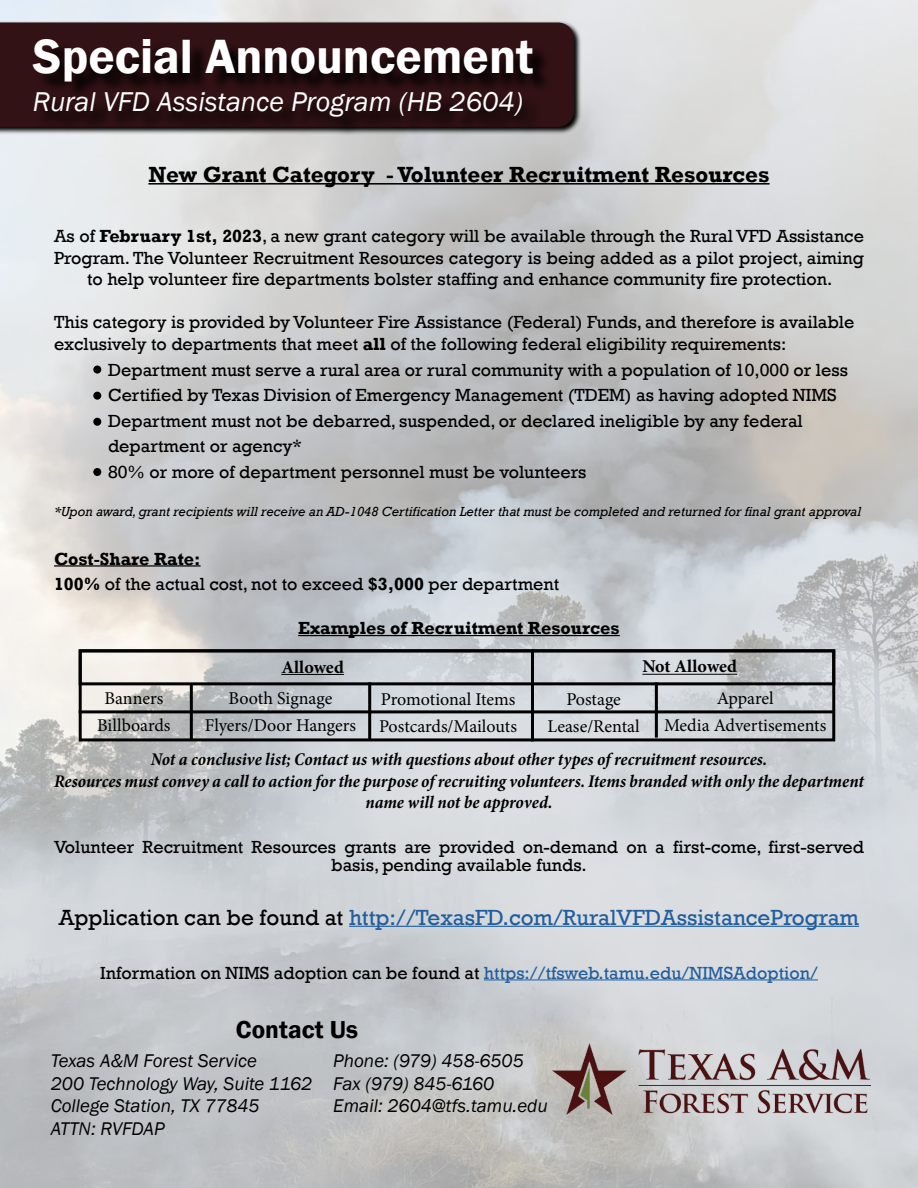
<style>
.page{position:relative;width:918px;height:1188px;background:#fff}
.page>*{position:absolute;margin:0;border:0;box-sizing:border-box;transform-origin:0 0}
.t1{font:600 49.5px "Franklin Gothic";color:#fff}
.t2{font:italic 27.9px "Franklin Gothic";color:#fff}
.t3{font:600 25.2px "Franklin Gothic";color:#000}
.t4{font:22.5px "Rockwell";color:#215e9e}
.t5{font:700 22.5px "Rockwell";color:#000}
.t6{font:italic 18.9px/22.6px "Franklin Gothic";color:#000}
.t7{font:18px/25.5px "Rockwell";color:#000}
.t8{font:italic 700 condensed 18px/21.6px "Minion Pro";letter-spacing:-.005em;color:#000;text-align:center}
.t9{font:18px/27px "Minion Pro";letter-spacing:-.005em;color:#000;text-align:center}
.t10{font:700 18px "Rockwell";color:#000}
.t11{font:700 18px "Minion Pro";color:#000}
.t12{font:italic 13.5px "Rockwell";color:#000}
.s1{font-weight:700}
.s2{color:#000}
.s3{color:#215e9e}
</style>
<div class="page">
<img style="left:0;top:0;width:918px;height:1188px">
<img style="left:553px;top:1044px;width:318px;height:71px">
<svg style="left:0;top:21px;width:582px;height:114px;background:#a1a2a4"></svg>
<div style="left:0;top:22px;width:574px;height:105px;background:#321215"></div>
<svg style="left:36px;top:42px;width:516px;height:94px;background:#2e181a"></svg>
<hr style="left:148px;top:183px;width:622px;height:2px;background:#000">
<hr style="left:54px;top:565px;width:147px;height:2px;background:#000">
<hr style="left:298px;top:635px;width:322px;height:1px;background:#000">
<hr style="left:349px;top:926px;width:510px;height:1px;background:#215e9e">
<hr style="left:484px;top:979px;width:334px;height:1px;background:#215e9e">
<div style="left:93px;top:366px;width:8px;height:8px;background:#000;border-radius:50%"></div>
<div style="left:93px;top:392px;width:8px;height:8px;background:#000;border-radius:50%"></div>
<div style="left:93px;top:418px;width:8px;height:8px;background:#000;border-radius:50%"></div>
<div style="left:93px;top:468px;width:8px;height:8px;background:#000;border-radius:50%"></div>
<hr style="left:281px;top:674px;width:63px;height:1px;background:#000">
<hr style="left:642px;top:674px;width:95px;height:1px;background:#000">
<div style="left:79px;top:649px;width:756px;height:92px;border:3px solid #000"></div>
<div style="left:79px;top:649px;width:756px;height:36px;border:3px solid #000"></div>
<hr style="left:531px;top:649px;width:3px;height:92px;background:#000">
<hr style="left:79px;top:710px;width:755px;height:3px;background:#000">
<hr style="left:190px;top:684px;width:3px;height:56px;background:#000">
<hr style="left:368px;top:682px;width:3px;height:58px;background:#000">
<hr style="left:655px;top:682px;width:3px;height:56px;background:#000">
<h1 class="t1" style="left:33px;top:26px;width:502px">Special Announcement</h1>
<h2 class="t2" style="left:33px;top:84px;width:492px">Rural VFD Assistance Program (HB 2604)</h2>
<p class="t5" style="left:148px;top:161px;width:623px">New Grant Category - Volunteer Recruitment Resources</p>
<p class="t7" style="left:54px;top:225px;width:812px;line-height:21.6px;text-align:center">As of <span class="s1">February 1st, 2023</span>, a new grant category will be available through the Rural VFD Assistance<br>Program. The Volunteer Recruitment Resources category is being added as a pilot project, aiming to help volunteer fire departments bolster staffing and enhance community fire protection.</p>
<p class="t7" style="left:54px;top:312px;width:802px;line-height:21.6px">This category is provided by Volunteer Fire Assistance (Federal) Funds, and therefore is available exclusively to departments that meet <span class="s1">all</span> of the following federal eligibility requirements:</p>
<p class="t7" style="left:108px;top:357px;width:742px">Department must serve a rural area or rural community with a population of 10,000 or less Certified by Texas Division of Emergency Management (TDEM) as having adopted NIMS Department must not be debarred, suspended, or declared ineligible by any federal department or agency*<br>80% or more of department personnel must be volunteers</p>
<p class="t12" style="left:54px;top:504px;width:809px">*Upon award, grant recipients will receive an AD-1048 Certification Letter that must be completed and returned for final grant approval</p>
<p class="t7" style="left:54px;top:546px;width:507px"><span class="s1">Cost-Share Rate:<br>100%</span> of the actual cost, not to exceed <span class="s1">$3,000</span> per department</p>
<p class="t10" style="left:298px;top:617px;width:323px">Examples of Recruitment Resources</p>
<p class="t11" style="left:281px;top:654px;width:64px">Allowed</p>
<p class="t11" style="left:642px;top:654px;width:96px">Not Allowed</p>
<p class="t9" style="left:97px;top:685px;width:75px">Banners<br>Billboards</p>
<p class="t9" style="left:205px;top:684px;width:153px">Booth Signage<br>Flyers/Door Hangers</p>
<p class="t8" style="left:54px;top:749px;width:811px">Not a conclusive list; Contact us with questions about other types of recruitment resources.<br>Resources must convey a call to action for the purpose of recruiting volunteers. Items branded with only the department name will not be approved.</p>
<p class="t9" style="left:379px;top:686px;width:139px;text-align:left">Promotional Items<br>Postcards/Mailouts</p>
<p class="t9" style="left:664px;top:685px;width:164px">Apparel<br>Media Advertisements</p>
<p class="t9" style="left:548px;top:686px;width:94px">Postage<br>Lease/Rental</p>
<p class="t7" style="left:54px;top:838px;width:811px;line-height:18px;text-align:center">Volunteer Recruitment Resources grants are provided on-demand on a first-come, first-served basis, pending available funds.</p>
<p class="t4" style="left:59px;top:904px;width:802px"><span class="s2">Application can be found at</span> http://TexasFD.com/RuralVFDAssistanceProgram</p>
<p class="t7" style="left:100px;top:960px;width:719px">Information on NIMS adoption can be found at <span class="s3">https://tfsweb.tamu.edu/NIMSAdoption/</span></p>
<h3 class="t3" style="left:236px;top:1015px;width:124px">Contact Us</h3>
<p class="t6" style="left:51px;top:1050px;width:263px">Texas A&amp;M Forest Service<br>200 Technology Way, Suite 1162<br>College Station, TX 77845<br>ATTN: RVFDAP</p>
<p class="t6" style="left:333px;top:1050px;width:216px">Phone: (979) 458-6505<br>Fax (979) 845-6160<br>Email: 2604@tfs.tamu.edu</p>
</div>
